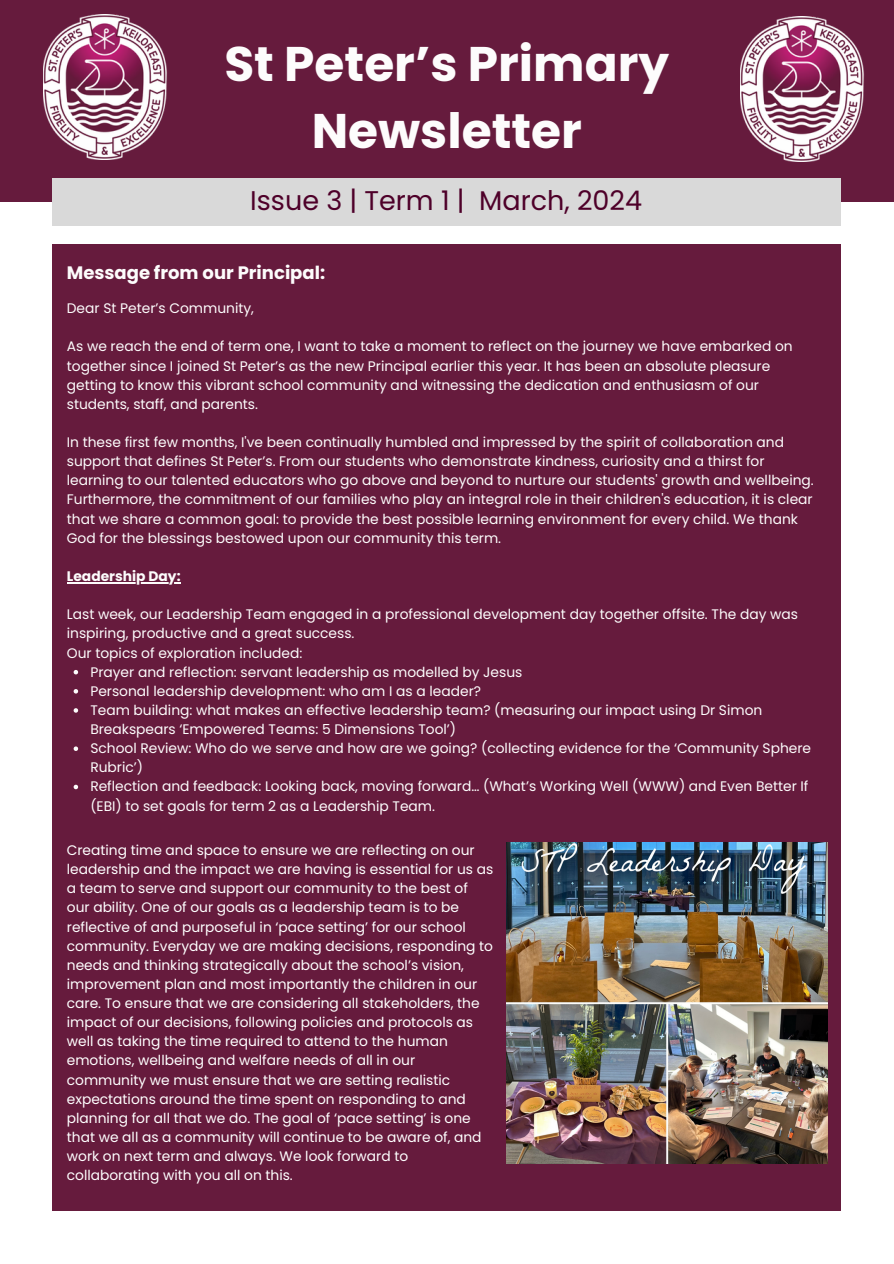
<style>
.page{position:relative;width:894px;height:1264px;background:#fff}
.page>*{position:absolute;margin:0;border:0;box-sizing:border-box;transform-origin:0 0}
.t1{font:700 48.6px/67.5px "Poppins";color:#fdfcfc;text-align:center}
.t2{font:27px "Poppins";color:#4e0029}
.t3{font:700 18px "Poppins";color:#fdfcfc}
.t4{font:13.8px/19.2px "Poppins";color:#fdfcfc}
.t5{font:13.8px/19.2px "Poppins";color:#fff}
.t6{font:700 13.8px "Poppins";color:#fdfcfc}
</style>
<div class="page">
<div style="left:0;top:0;width:893px;height:202px;background:#661b3d"></div>
<div style="left:52px;top:178px;width:788px;height:47px;background:#d9d9d9"></div>
<div style="left:52px;top:244px;width:788px;height:966px;background:#661b3d"></div>
<img style="left:44px;top:14px;width:123px;height:145px">
<img style="left:740px;top:17px;width:124px;height:145px">
<hr style="left:67px;top:582px;width:113px;height:1px;background:#fdfcfc">
<svg style="left:74px;top:670px;width:4px;height:4px"></svg>
<svg style="left:74px;top:689px;width:4px;height:4px"></svg>
<svg style="left:74px;top:708px;width:4px;height:4px"></svg>
<svg style="left:74px;top:746px;width:4px;height:5px"></svg>
<svg style="left:74px;top:784px;width:4px;height:5px"></svg>
<img style="left:506px;top:842px;width:321px;height:321px">
<p class="t1" style="left:224px;top:30px;width:446px">St Peter’s Primary<br>Newsletter</p>
<p class="t2" style="left:250px;top:182px;width:393px">Issue 3 | Term 1 | March, 2024</p>
<p class="t3" style="left:67px;top:260px;width:260px">Message from our Principal:</p>
<h2 class="t4" style="left:67px;top:299px;width:188px">Dear St Peter’s Community,</h2>
<h3 class="t4" style="left:67px;top:337px;width:727px">As we reach the end of term one, I want to take a moment to reflect on the journey we have embarked on together since I joined St Peter’s as the new Principal earlier this year. It has been an absolute pleasure getting to know this vibrant school community and witnessing the dedication and enthusiasm of our students, staff, and parents.</h3>
<p class="t4" style="left:67px;top:432px;width:748px">In these first few months, I've been continually humbled and impressed by the spirit of collaboration and support that defines St Peter’s. From our students who demonstrate kindness, curiosity and a thirst for learning to our talented educators who go above and beyond to nurture our students' growth and wellbeing.<br>Furthermore, the commitment of our families who play an integral role in their children's education, it is clear that we share a common goal: to provide the best possible learning environment for every child. We thank God for the blessings bestowed upon our community this term.</p>
<p class="t6" style="left:67px;top:566px;width:115px">Leadership Day:</p>
<p class="t4" style="left:67px;top:605px;width:732px">Last week, our Leadership Team engaged in a professional development day together offsite. The day was inspiring, productive and a great success.</p>
<h4 class="t4" style="left:67px;top:643px;width:237px">Our topics of exploration included:</h4>
<p class="t4" style="left:90px;top:662px;width:433px">Prayer and reflection: servant leadership as modelled by Jesus</p>
<p class="t4" style="left:90px;top:681px;width:392px">Personal leadership development: who am I as a leader?</p>
<p class="t4" style="left:90px;top:700px;width:673px">Team building: what makes an effective leadership team? (measuring our impact using Dr Simon<br>Breakspears ‘Empowered Teams: 5 Dimensions Tool’)</p>
<p class="t4" style="left:90px;top:738px;width:722px">School Review: Who do we serve and how are we going? (collecting evidence for the ‘Community Sphere<br>Rubric’)</p>
<p class="t4" style="left:90px;top:777px;width:719px">Reflection and feedback: Looking back, moving forward… (What’s Working Well (WWW) and Even Better If (EBI) to set goals for term 2 as a Leadership Team.</p>
<p class="t5" style="left:67px;top:840px;width:428px">Creating time and space to ensure we are reflecting on our leadership and the impact we are having is essential for us as a team to serve and support our community to the best of our ability. One of our goals as a leadership team is to be reflective of and purposeful in ‘pace setting’ for our school community. Everyday we are making decisions, responding to needs and thinking strategically about the school’s vision, improvement plan and most importantly the children in our care. To ensure that we are considering all stakeholders, the impact of our decisions, following policies and protocols as well as taking the time required to attend to the human emotions, wellbeing and welfare needs of all in our community we must ensure that we are setting realistic expectations around the time spent on responding to and planning for all that we do. The goal of ‘pace setting’ is one that we all as a community will continue to be aware of, and work on next term and always. We look forward to collaborating with you all on this.</p>
</div>
